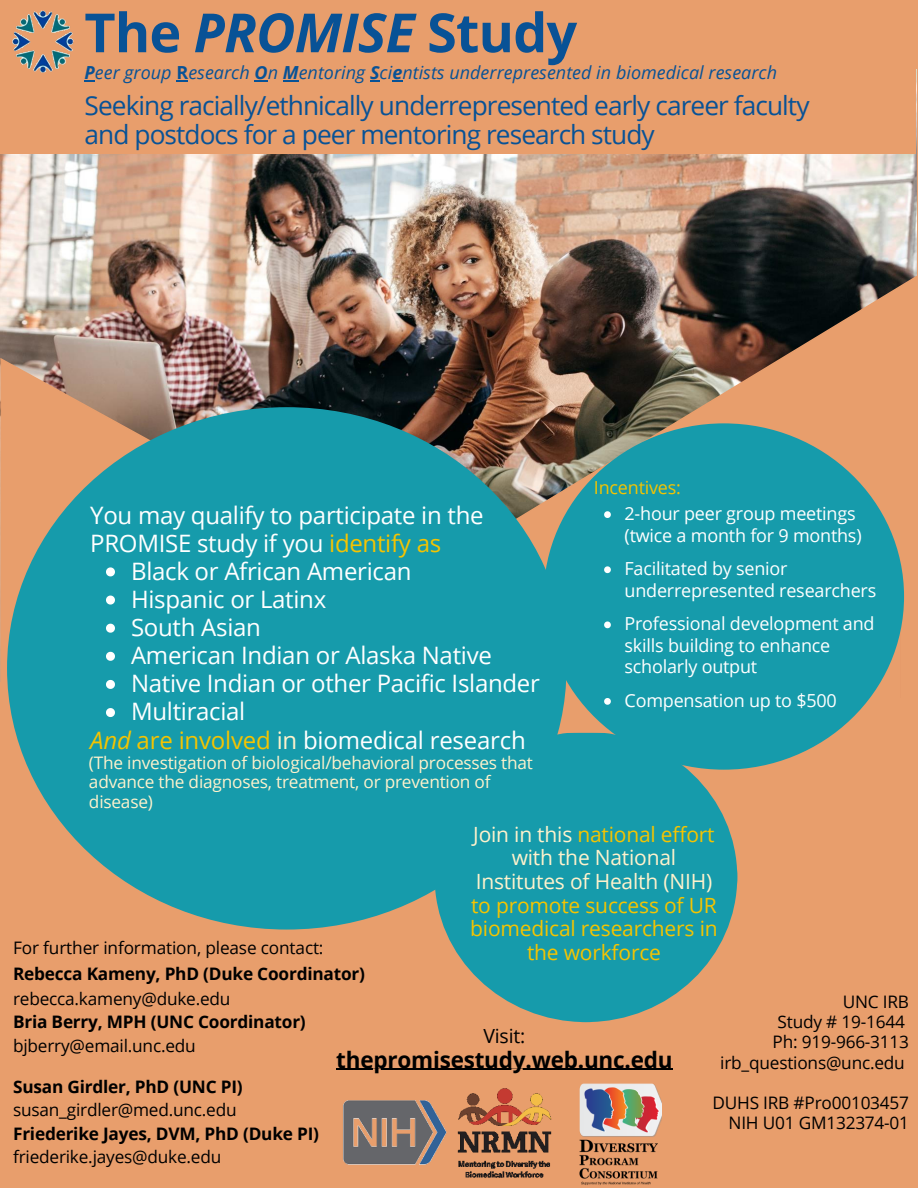
<style>
.page{position:relative;width:918px;height:1188px;background:#e89e6c}
.page>*{position:absolute;margin:0;border:0;box-sizing:border-box;transform-origin:0 0}
.t1{font:700 54px "Open Sans";letter-spacing:-.015em;color:#085296}
.t2{font:26.25px/29.2px "Open Sans";letter-spacing:-.035em;color:#085296}
.t3{font:24px/28.2px "Open Sans";letter-spacing:-.01em;color:#fff}
.t4{font:700 22.5px "Open Sans";letter-spacing:-.01em;color:#000}
.t5{font:21px/23.7px "Open Sans";letter-spacing:-.01em;color:#f5c400;text-align:center}
.t6{font:19.5px "Open Sans";letter-spacing:-.01em;color:#000}
.t7{font:18px/21.3px "Open Sans";letter-spacing:-.01em;color:#fff}
.t8{font:italic 18px "Open Sans";color:#085296}
.t9{font:18px "Open Sans";letter-spacing:-.01em;color:#f5c400}
.t10{font:17.25px/20.2px "Open Sans";letter-spacing:-.01em;color:#000;text-align:right}
.t11{font:700 17.25px "Open Sans";letter-spacing:-.01em;color:#000}
.t12{font:17.25px/19.2px "Open Sans";letter-spacing:-.01em;color:#fff2cc}
.s1{font-style:italic}
.s2{font-weight:700}
.s3{font-weight:700;font-style:normal}
.s4{color:#e89e6c}
.s5{color:#f5c400}
.s6{font-style:italic;color:#f5c400}
.s7{color:#fff2cc}
</style>
<div class="page">
<img style="left:0;top:69px;width:917px;height:288px">
<div style="left:0;top:5px;width:916px;height:148px;background:#e89e6c"></div>
<img style="left:111px;top:235px;width:806px;height:528px">
<img style="left:871px;top:535px;width:38px;height:162px">
<div style="left:435px;top:732px;width:302px;height:290px;background:#169bab;border-radius:50%"></div>
<img style="left:343px;top:1100px;width:90px;height:65px">
<img style="left:0;top:357px;width:685px;height:377px">
<img style="left:12px;top:10px;width:62px;height:63px">
<div style="left:7px;top:407px;width:559px;height:523px;background:#169bab;border-radius:50%"></div>
<div style="left:544px;top:423px;width:360px;height:347px;background:#169bab;border-radius:50%"></div>
<img style="left:433px;top:1088px;width:119px;height:90px">
<img style="left:579px;top:1084px;width:82px;height:53px">
<img style="left:579px;top:1139px;width:78px;height:46px">
<svg style="left:604px;top:511px;width:7px;height:7px"></svg>
<svg style="left:604px;top:566px;width:7px;height:7px"></svg>
<svg style="left:604px;top:621px;width:7px;height:7px"></svg>
<svg style="left:604px;top:698px;width:7px;height:7px"></svg>
<svg style="left:106px;top:567px;width:9px;height:9px"></svg>
<svg style="left:106px;top:596px;width:9px;height:9px"></svg>
<svg style="left:106px;top:624px;width:9px;height:9px"></svg>
<svg style="left:106px;top:652px;width:9px;height:9px"></svg>
<svg style="left:106px;top:680px;width:9px;height:9px"></svg>
<svg style="left:106px;top:708px;width:9px;height:9px"></svg>
<hr style="left:336px;top:1069px;width:336px;height:1px;background:#000">
<svg style="left:176px;top:80px;width:12px;height:1px"></svg>
<svg style="left:255px;top:80px;width:13px;height:1px"></svg>
<svg style="left:283px;top:80px;width:16px;height:1px"></svg>
<p class="t1" style="left:84px;top:-5px;width:494px">The <span class="s1">PROMISE</span> Study</p>
<p class="t8" style="left:84px;top:60px;width:694px"><span class="s2">P</span>eer group <span class="s3">R</span>esearch <span class="s2">O</span>n <span class="s2">M</span>entoring <span class="s2">S</span>ci<span class="s2">e</span>ntists underrepresented in biomedical research</p>
<p class="t2" style="left:85px;top:90px;width:726px">Seeking racially/ethnically<span class="s4">.</span>underrepresented early career faculty and postdocs for a peer mentoring research study</p>
<p class="t3" style="left:90px;top:500px;width:395px">You may qualify to participate in the<br>PROMISE study if you <span class="s5">identify as</span></p>
<p class="t3" style="left:131px;top:556px;width:282px">Black or African American</p>
<p class="t3" style="left:131px;top:585px;width:197px">Hispanic or Latinx</p>
<p class="t3" style="left:131px;top:613px;width:131px">South Asian</p>
<p class="t3" style="left:131px;top:641px;width:362px">American Indian or Alaska Native</p>
<p class="t3" style="left:131px;top:669px;width:410px">Native Indian or other Pacific Islander</p>
<p class="t3" style="left:131px;top:697px;width:116px">Multiracial</p>
<p class="t3" style="left:90px;top:725px;width:437px"><span class="s6">And</span> <span class="s5">are involved</span> <span class="s7">in</span> biomedical research</p>
<p class="t12" style="left:89px;top:753px;width:446px">(The investigation of biological/behavioral processes that advance the diagnoses, treatment, or prevention of disease)</p>
<p class="t9" style="left:594px;top:475px;width:89px">Incentives:</p>
<p class="t7" style="left:625px;top:503px;width:239px">2-hour peer group meetings (twice a month for 9 months)</p>
<p class="t7" style="left:625px;top:558px;width:253px">Facilitated by senior underrepresented researchers</p>
<p class="t7" style="left:625px;top:613px;width:252px">Professional development and skills building to enhance scholarly output</p>
<p class="t7" style="left:625px;top:689px;width:214px">Compensation up to $500</p>
<p class="t5" style="left:470px;top:822px;width:249px"><span class="s7">Join in this</span> national effort <span class="s7">with the National<br>Institutes of Health (NIH) </span>to promote success of UR biomedical researchers in</p>
<p class="t10" style="left:13px;top:937px;width:312px">For further information, please contact:</p>
<p class="t5" style="left:527px;top:940px;width:135px">the workforce</p>
<p class="t11" style="left:13px;top:962px;width:353px">Rebecca Kameny, PhD (Duke Coordinator)</p>
<p class="t10" style="left:13px;top:988px;width:219px">rebecca.kameny@duke.edu</p>
<p class="t11" style="left:13px;top:1010px;width:294px">Bria Berry, MPH (UNC Coordinator)</p>
<p class="t10" style="left:13px;top:1035px;width:184px">bjberry@email.unc.edu</p>
<p class="t11" style="left:13px;top:1074px;width:231px">Susan Girdler, PhD (UNC PI)</p>
<p class="t10" style="left:13px;top:1099px;width:225px">susan_girdler@med.unc.edu</p>
<p class="t11" style="left:13px;top:1121px;width:308px">Friederike Jayes, DVM, PhD (Duke PI)</p>
<p class="t10" style="left:13px;top:1147px;width:210px">friederike.jayes@duke.edu</p>
<p class="t6" style="left:483px;top:1022px;width:43px">Visit:</p>
<p class="t4" style="left:336px;top:1044px;width:338px">thepromisestudy.web.unc.edu</p>
<p class="t10" style="left:843px;top:991px;width:68px">UNC IRB</p>
<p class="t10" style="left:778px;top:1011px;width:129px">Study # 19-1644</p>
<p class="t10" style="left:720px;top:1031px;width:190px">Ph: 919-966-3113 irb_questions@unc.edu</p>
<p class="t10" style="left:713px;top:1092px;width:198px">DUHS IRB #Pro00103457<br>NIH U01 GM132374-01</p>
</div>
